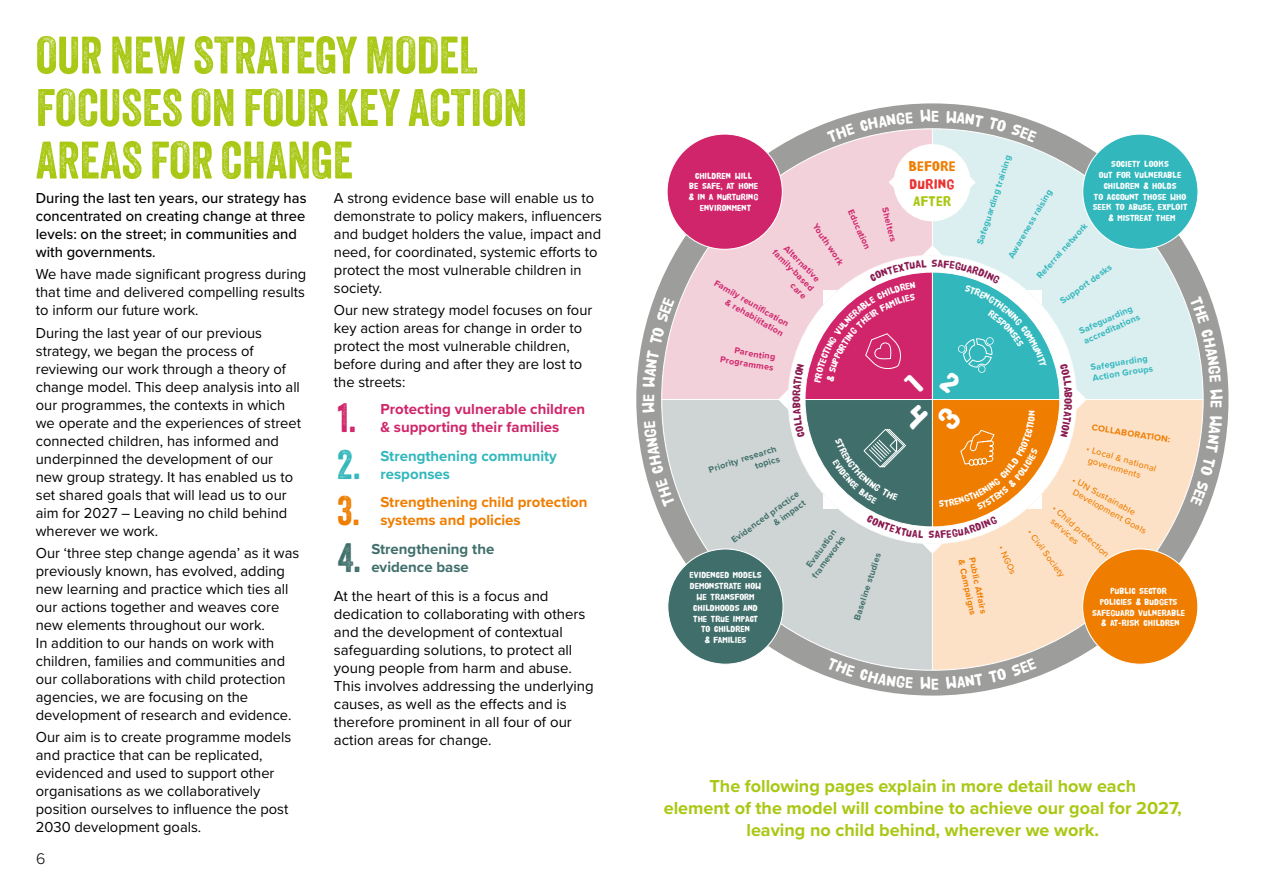
<style>
.page{position:relative;width:1263px;height:893px;background:#fff}
.page>*{position:absolute;margin:0;border:0;box-sizing:border-box;transform-origin:0 0}
.t1{font:51px/52.5px "Veneer";color:#a8c813}
.t2{font:39.9px "Veneer";color:#d0256a}
.t3{font:39.9px "Veneer";color:#31b7bc}
.t4{font:39.9px "Veneer";color:#ef7d00}
.t5{font:39.9px "Veneer";color:#406f6b}
.t6{font:700 18px/21.6px "Proxima Nova";color:#a8c813;text-align:center}
.t7{font:300 15.9px "Proxima Nova";color:#000}
.t8{font:15px/18px "Proxima Nova";color:#000}
.t9{font:500 15px/18px "Proxima Nova";color:#000}
.t10{font:700 15px/18px "Proxima Nova";color:#d0256a}
.t11{font:700 15px/18px "Proxima Nova";color:#ef7d00}
.t12{font:700 15px/18px "Proxima Nova";color:#31b7bc}
.t13{font:700 15px/18px "Proxima Nova";color:#406f6b}
.t14{font:14.25px/17.1px "HVD Poster Clean";letter-spacing:.025em;color:#ef7d00;text-align:justify}
.t15{font:10.95px "HVD Poster Clean";color:#8a1b51}
.t16{font:9px/10.8px "HVD Poster Clean";color:#fff;text-align:center}
.t17{font:700 9px/10.8px "Proxima Nova";color:#31b7bc}
.t18{font:700 9px/10.8px "Proxima Nova";color:#d0256a;text-align:center}
.t19{font:500 9px/10.8px "Proxima Nova";color:#ef7d00}
.t20{font:700 9px/10.8px "Proxima Nova";color:#406f6b;text-align:right}
.t21{font:700 9px "Proxima Nova";color:#ef7d00}
.s1{color:#e73431}
.s2{color:#a8c813}
</style>
<div class="page">
<svg style="left:933px;top:129px;width:270px;height:270px;background:#d9e8ea"></svg>
<svg style="left:933px;top:400px;width:270px;height:270px;background:#f5dec8"></svg>
<svg style="left:662px;top:400px;width:270px;height:270px;background:#cfd4d4"></svg>
<svg style="left:662px;top:129px;width:270px;height:270px;background:#ecd1d9"></svg>
<svg style="left:971px;top:176px;width:5px;height:13px"></svg>
<svg style="left:888px;top:176px;width:5px;height:13px"></svg>
<div style="left:667px;top:134px;width:115px;height:115px;background:#d0256a;border-radius:50%"></div>
<div style="left:1083px;top:134px;width:115px;height:115px;background:#31b7bc;border-radius:50%"></div>
<div style="left:668px;top:549px;width:115px;height:115px;background:#406f6b;border-radius:50%"></div>
<div style="left:1082px;top:549px;width:116px;height:115px;background:#ef7d00;border-radius:50%"></div>
<div style="left:894px;top:145px;width:76px;height:76px;background:#fff;border-radius:50%"></div>
<div style="left:893px;top:144px;width:78px;height:77px;border:1px solid #fff;border-radius:50%"></div>
<svg style="left:976px;top:591px;width:8px;height:8px"></svg>
<svg style="left:827px;top:112px;width:86px;height:31px;background:#b6b0b1"></svg>
<svg style="left:920px;top:110px;width:18px;height:12px"></svg>
<svg style="left:946px;top:110px;width:91px;height:33px;background:#b3b7b7"></svg>
<svg style="left:827px;top:657px;width:86px;height:32px;background:#b0b1b0"></svg>
<svg style="left:920px;top:677px;width:18px;height:12px"></svg>
<svg style="left:946px;top:658px;width:91px;height:31px;background:#b7b2ad"></svg>
<svg style="left:1189px;top:296px;width:32px;height:86px;background:#b2b6b5"></svg>
<svg style="left:1210px;top:390px;width:13px;height:18px"></svg>
<svg style="left:1190px;top:415px;width:33px;height:91px;background:#b9b4af"></svg>
<svg style="left:644px;top:420px;width:31px;height:87px;background:#b0b1b0"></svg>
<svg style="left:642px;top:395px;width:13px;height:18px"></svg>
<svg style="left:642px;top:296px;width:33px;height:91px;background:#b7b1b2"></svg>
<svg style="left:778px;top:245px;width:309px;height:309px"></svg>
<p class="t1" style="left:36px;top:28px;width:493px">OUR NEW STRATEGY MODEL<br>FOCUSES ON FOUR KEY ACTION<br>AREAS FOR CHANGE</p>
<p class="t9" style="left:36px;top:189px;width:272px">During the last ten years, our strategy has concentrated on creating change at three levels: on the street; in communities and with governments.</p>
<p class="t8" style="left:36px;top:265px;width:272px;text-align:justify">We have made significant progress during that time and delivered compelling results to inform our future work.</p>
<p class="t8" style="left:36px;top:323px;width:267px">During the last year of our previous strategy, we began the process of reviewing our work through a theory of change model. This deep analysis into all our programmes, the contexts in which we operate and the experiences of street connected children, has informed and underpinned the development of our new group strategy. It has enabled us to set shared goals that will lead us to our aim for 2027 – Leaving no child behind wherever we work.</p>
<p class="t8" style="left:36px;top:543px;width:265px">Our ‘three step change agenda’ as it was previously known, has evolved, adding new learning and practice which ties all our actions together and weaves core new elements throughout our work.<br>In addition to our hands on work with children, families and communities and our collaborations with child protection agencies, we are focusing on the development of research and evidence.</p>
<p class="t8" style="left:36px;top:728px;width:257px">Our aim is to create programme models and practice that can be replicated, evidenced and used to support other organisations as we collaboratively position ourselves to influence the post 2030 development goals.</p>
<p class="t8" style="left:334px;top:189px;width:270px">A strong evidence base will enable us to demonstrate to policy makers, influencers and budget holders the value, impact and need, for coordinated, systemic efforts to protect the most vulnerable children in society.</p>
<p class="t8" style="left:334px;top:301px;width:260px">Our new strategy model focuses on four key action areas for change in order to protect the most vulnerable children, before during and after they are lost to the streets:</p>
<p class="t2" style="left:338px;top:393px;width:20px">1.</p>
<p class="t10" style="left:380px;top:400px;width:206px">Protecting vulnerable children &amp; supporting their families</p>
<p class="t3" style="left:337px;top:440px;width:25px">2.</p>
<p class="t12" style="left:380px;top:446px;width:178px">Strengthening community responses</p>
<p class="t4" style="left:337px;top:487px;width:25px">3.</p>
<p class="t11" style="left:380px;top:493px;width:209px">Strengthening child protection systems and policies</p>
<p class="t5" style="left:338px;top:533px;width:25px">4.</p>
<p class="t13" style="left:371px;top:540px;width:124px">Strengthening the evidence base</p>
<p class="t8" style="left:334px;top:586px;width:261px">At the heart of this is a focus and dedication to collaborating with others and the development of contextual safeguarding solutions, to protect all young people from harm and abuse.<br>This involves addressing the underlying causes, as well as the effects and is therefore prominent in all four of our action areas for change.</p>
<p class="t7" style="left:36px;top:847px;width:11px">6</p>
<p class="t17" style="left:974px;top:242px;width:95px;rotate:-72deg">Safeguarding training</p>
<p class="t16" style="left:689px;top:170px;width:71px">CHILDREN WILL<br>BE SAFE, AT HOME &amp; IN A NURTURING<br>ENVIRONMENT</p>
<p class="t16" style="left:1093px;top:159px;width:96px">SOCIETY LOOKS<br>OUT FOR VULNERABLE<br>CHILDREN &amp; HOLDS<br>TO ACCOUNT THOSE WHO<br>SEEK TO ABUSE, EXPLOIT &amp; MISTREAT THEM</p>
<p class="t14" style="left:909px;top:158px;width:48px">BEFORE <span class="s1">DURING </span><span class="s2">AFTER</span></p>
<p class="t17" style="left:1006px;top:255px;width:80px;rotate:-60deg">Awareness raising</p>
<p class="t18" style="left:891px;top:206px;width:37px;rotate:76deg">Shelters</p>
<p class="t18" style="left:856px;top:208px;width:44px;rotate:66deg">Education</p>
<p class="t17" style="left:1034px;top:273px;width:73px;rotate:-48deg">Referral network</p>
<p class="t18" style="left:820px;top:221px;width:49px;rotate:56deg">Youth work</p>
<p class="t18" style="left:786px;top:239px;width:56px;rotate:45deg">Alternative family-based</p>
<p class="t17" style="left:1058px;top:297px;width:63px;rotate:-36deg">Support desks</p>
<p class="t17" style="left:1077px;top:326px;width:62px;rotate:-24deg">Safeguarding accreditations</p>
<p class="t17" style="left:1090px;top:362px;width:63px;rotate:-10deg">Safeguarding<br>Action G roups</p>
<p class="t18" style="left:718px;top:277px;width:86px;rotate:30deg">Family reunifi cation</p>
<p class="t18" style="left:796px;top:280px;width:20px;rotate:45deg">care</p>
<p class="t18" style="left:729px;top:296px;width:67px;rotate:30deg">&amp; rehabilitation</p>
<p class="t18" style="left:723px;top:343px;width:56px;text-align:right;rotate:9deg">Parenting<br>Programmes</p>
<p class="t15" style="left:791px;top:402px;width:7px;rotate:-90deg">O</p>
<p class="t20" style="left:707px;top:465px;width:72px;rotate:-18deg">Priority research topics</p>
<p class="t20" style="left:729px;top:536px;width:83px;rotate:-36deg">Evidenced practice &amp; impact</p>
<p class="t20" style="left:800px;top:567px;width:52px;text-align:center;rotate:-54deg">Evaluation frameworks</p>
<p class="t16" style="left:689px;top:570px;width:74px">EVIDENCED MODELS<br>DEMONSTRATE HOW<br>WE TRANSFORM<br>CHILDHOODS AND<br>THE TRUE IMPACT<br>TO CHILDREN<br>&amp; FAMILIES</p>
<p class="t20" style="left:851px;top:618px;width:72px;rotate:-72deg">B aseline studies</p>
<p class="t21" style="left:978px;top:556px;width:58px;rotate:78deg">Public A airs</p>
<p class="t21" style="left:968px;top:558px;width:58px;rotate:78deg">&amp; C ampaigns</p>
<p class="t19" style="left:1006px;top:544px;width:32px;rotate:66deg">• NGOs</p>
<p class="t21" style="left:1093px;top:420px;width:83px;rotate:9deg">COLLABORATION:</p>
<p class="t19" style="left:1093px;top:444px;width:69px;text-indent:-5px;rotate:17deg">• Local &amp; national governments</p>
<p class="t19" style="left:1082px;top:477px;width:84px;text-indent:-7px;rotate:29deg">• UN Sustainable<br>Development Goals</p>
<p class="t19" style="left:1063px;top:507px;width:67px;text-indent:-8px;rotate:42deg">• Child protection services</p>
<p class="t19" style="left:1034px;top:526px;width:59px;rotate:54deg">• Civil Society</p>
<p class="t16" style="left:1092px;top:586px;width:95px">PUBLIC SECTOR<br>POLICIES &amp; BUDGETS<br>SAFEGUARD VULNERABLE &amp; AT-RISK CHILDREN</p>
<p class="t6" style="left:664px;top:775px;width:519px">The following pages explain in more detail how each<br>element of the model will combine to achieve our goal for 2027, leaving no child behind, wherever we work.</p>
</div>
